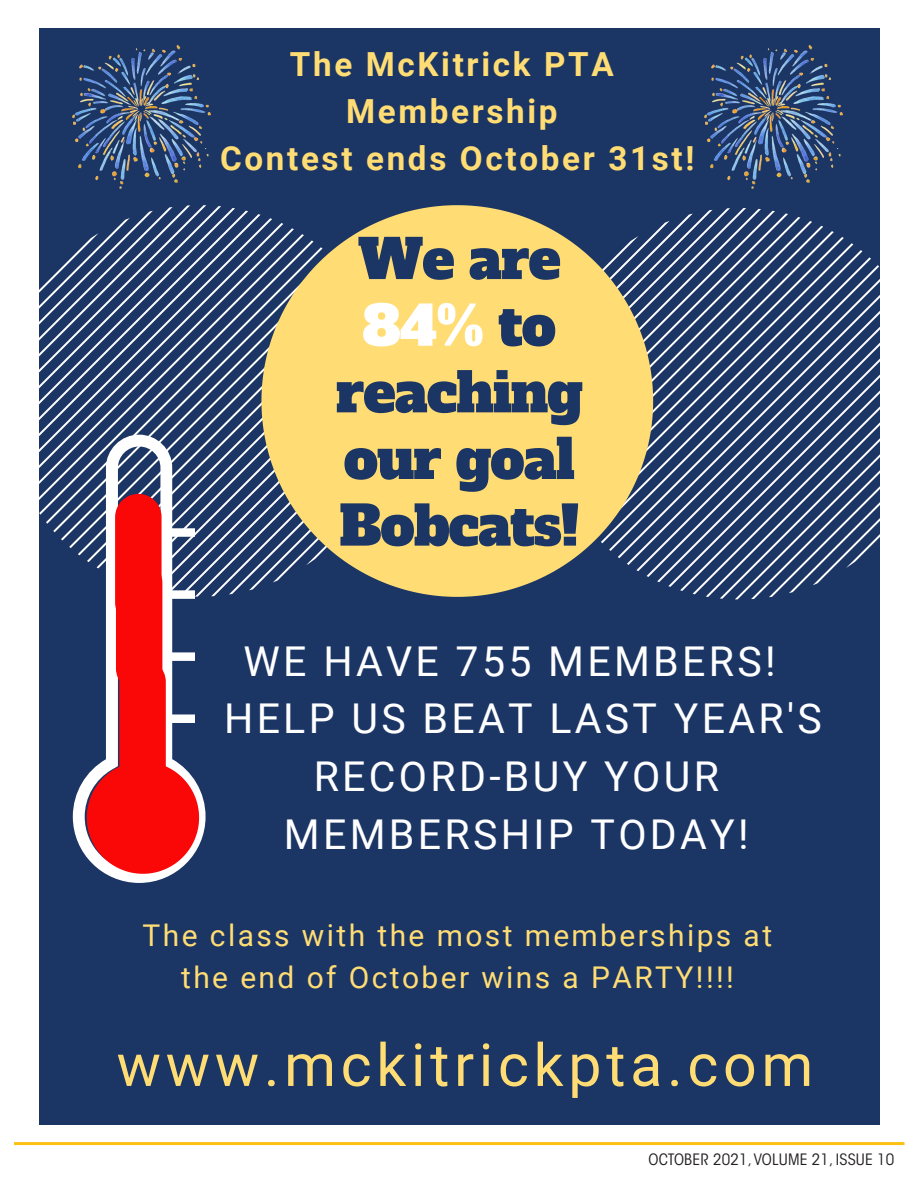
<style>
.page{position:relative;width:918px;height:1188px;background:#fff}
.page>*{position:absolute;margin:0;border:0;box-sizing:border-box;transform-origin:0 0}
.t1{font:59.1px "Roboto";letter-spacing:.08em;color:#ffdd74}
.t2{font:54.3px/66.6px "Alfa Slab One";letter-spacing:-.02em;color:#1b3564;text-align:center}
.t3{font:41.1px "Roboto";letter-spacing:.08em;color:#fff}
.t4{font:700 33.15px/46.7px "Roboto";letter-spacing:.08em;color:#ffdd74;text-align:center}
.t5{font:30px/41.8px "Roboto";letter-spacing:.08em;color:#ffdd74;text-align:center}
.t6{font:condensed 15.6px "ITC Avant Garde Std";letter-spacing:.01em;color:#231f20;scale:1.05 1}
.s1{color:#fff}
</style>
<div class="page">
<hr style="left:14px;top:1142px;width:891px;height:3px;background:#fdc011">
<div style="left:39px;top:28px;width:840px;height:1096px;background:#1b3564"></div>
<svg style="left:39px;top:205px;width:222px;height:392px"></svg>
<svg style="left:653px;top:208px;width:226px;height:391px"></svg>
<svg style="left:261px;top:205px;width:392px;height:392px;fill:#ffdd74"></svg>
<svg style="left:73px;top:435px;width:133px;height:448px"></svg>
<svg style="left:87px;top:761px;width:112px;height:113px;background:#e82f33"></svg>
<div style="left:119px;top:659px;width:47px;height:131px;background:#fa0707;border-radius:23px"></div>
<div style="left:116px;top:560px;width:46px;height:132px;background:#fa0707;border-radius:23px"></div>
<div style="left:115px;top:494px;width:47px;height:132px;background:#fa0707;border-radius:23px"></div>
<img style="left:73px;top:45px;width:138px;height:144px">
<img style="left:705px;top:45px;width:138px;height:144px">
<p class="t4" style="left:220px;top:40px;width:476px">The McKitrick PTA<br>Membership<br>Contest ends October 31st!</p>
<p class="t2" style="left:336px;top:221px;width:249px">We are<br><span class="s1">84%</span> to reaching our goal<br>Bobcats!</p>
<p class="t3" style="left:244px;top:632px;width:534px">WE HAVE 755 MEMBERS!</p>
<p class="t3" style="left:224px;top:690px;width:599px">HELP US BEAT LAST YEAR'S</p>
<p class="t3" style="left:314px;top:748px;width:407px">RECORD-BUY YOUR</p>
<p class="t3" style="left:284px;top:806px;width:466px">MEMBERSHIP TODAY!</p>
<p class="t5" style="left:143px;top:913px;width:631px">The class with the most memberships at the end of October wins a PARTY!!!!</p>
<p class="t1" style="left:117px;top:1024px;width:698px">www.mckitrickpta.com</p>
<p class="t6" style="left:649px;top:1150px;width:236px">OCTOBER 2021, VOLUME 21, ISSUE 10</p>
</div>
